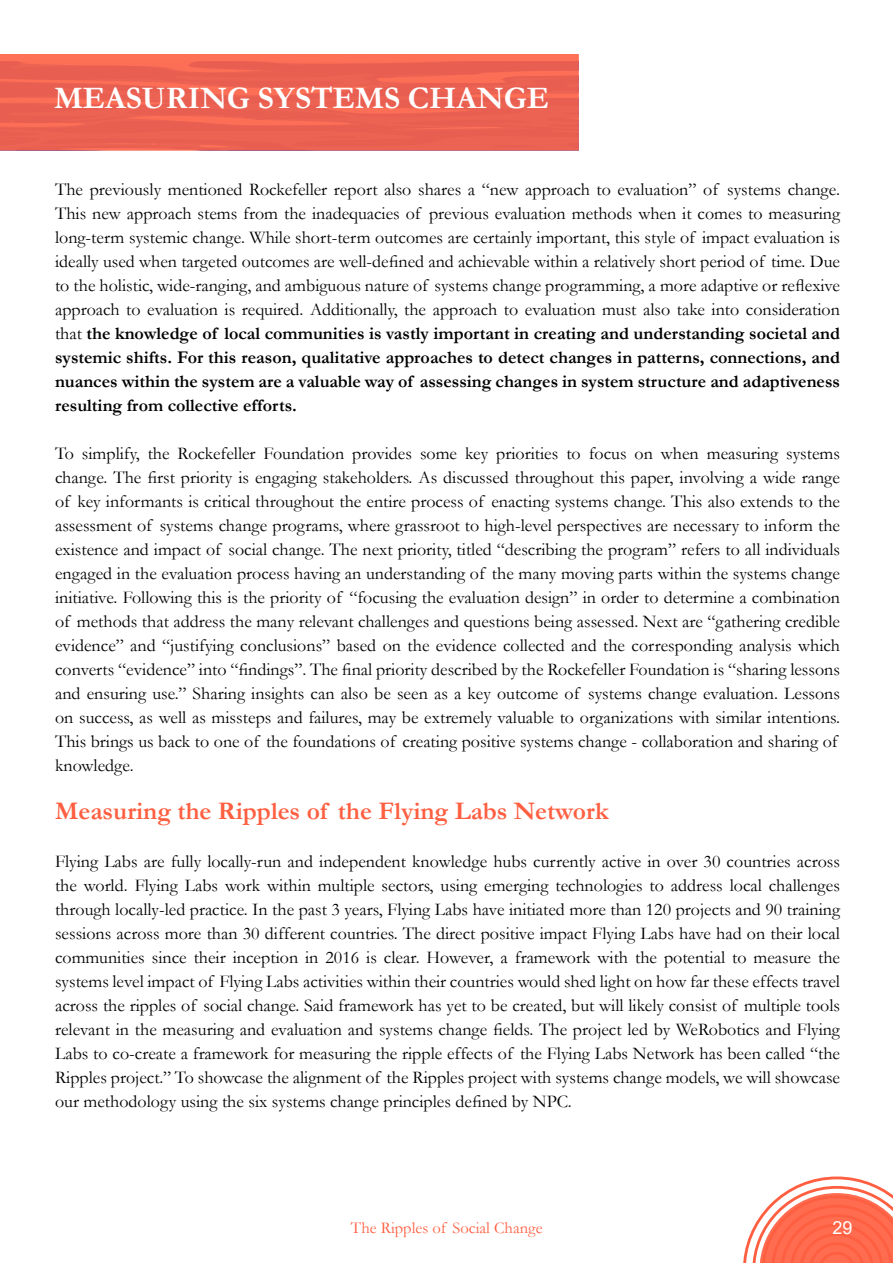
<style>
.page{position:relative;width:893px;height:1263px;background:#fff}
.page>*{position:absolute;margin:0;border:0;box-sizing:border-box;transform-origin:0 0}
.t1{font:700 31.5px "Garamond";color:#fff}
.t2{font:700 25.5px "Garamond";color:#ff5f41}
.t3{font:18px/24px "Garamond";color:#000;text-align:justify}
.t4{font:18px "Arial";color:#fff}
.t5{font:16.5px "Garamond";color:#ff5f41}
.s1{font-weight:700}
</style>
<div class="page">
<svg style="left:0;top:54px;width:579px;height:97px;background:#ed6353"></svg>
<svg style="left:743px;top:1176px;width:150px;height:87px"></svg>
<h1 class="t1" style="left:54px;top:81px;width:497px">MEASURING SYSTEMS CHANGE</h1>
<p class="t3" style="left:55px;top:177px;width:786px">The previously mentioned Rockefeller report also shares a “new approach to evaluation” of systems change.<br>This new approach stems from the inadequacies of previous evaluation methods when it comes to measuring long-term systemic change. While short-term outcomes are certainly important, this style of impact evaluation is ideally used when targeted outcomes are well-defined and achievable within a relatively short period of time. Due to the holistic, wide-ranging, and ambiguous nature of systems change programming, a more adaptive or reflexive approach to evaluation is required. Additionally, the approach to evaluation must also take into consideration that <span class="s1">the knowledge of local communities is vastly important in creating and understanding societal and systemic shifts. For this reason, qualitative approaches to detect changes in patterns, connections, and nuances within the system are a valuable way of assessing changes in system structure and adaptiveness resulting from collective efforts.</span></p>
<p class="t3" style="left:55px;top:441px;width:786px;text-align:left">To simplify, the Rockefeller Foundation provides some key priorities to focus on when measuring systems change. The first priority is engaging stakeholders. As discussed throughout this paper, involving a wide range of key informants is critical throughout the entire process of enacting systems change. This also extends to the assessment of systems change programs, where grassroot to high-level perspectives are necessary to inform the existence and impact of social change. The next priority, titled “describing the program” refers to all individuals engaged in the evaluation process having an understanding of the many moving parts within the systems change initiative. Following this is the priority of “focusing the evaluation design” in order to determine a combination of methods that address the many relevant challenges and questions being assessed. Next are “gathering credible evidence” and “justifying conclusions” based on the evidence collected and the corresponding analysis which converts “evidence” into “findings”. The final priority described by the Rockefeller Foundation is “sharing lessons and ensuring use.” Sharing insights can also be seen as a key outcome of systems change evaluation. Lessons on success, as well as missteps and failures, may be extremely valuable to organizations with similar intentions.<br>This brings us back to one of the foundations of creating positive systems change - collaboration and sharing of knowledge.</p>
<h2 class="t2" style="left:55px;top:797px;width:555px">Measuring the Ripples of the Flying Labs Network</h2>
<p class="t3" style="left:55px;top:849px;width:786px">Flying Labs are fully locally-run and independent knowledge hubs currently active in over 30 countries across the world. Flying Labs work within multiple sectors, using emerging technologies to address local challenges through locally-led practice. In the past 3 years, Flying Labs have initiated more than 120 projects and 90 training sessions across more than 30 different countries. The direct positive impact Flying Labs have had on their local communities since their inception in 2016 is clear. However, a framework with the potential to measure the systems level impact of Flying Labs activities within their countries would shed light on how far these effects travel across the ripples of social change. Said framework has yet to be created, but will likely consist of multiple tools relevant in the measuring and evaluation and systems change fields. The project led by WeRobotics and Flying Labs to co-create a framework for measuring the ripple effects of the Flying Labs Network has been called “the Ripples project.” To showcase the alignment of the Ripples project with systems change models, we will showcase our methodology using the six systems change principles defined by NPC.</p>
<p class="t5" style="left:351px;top:1218px;width:193px">The Ripples of Social Change</p>
<p class="t4" style="left:832px;top:1217px;width:22px">29</p>
</div>
